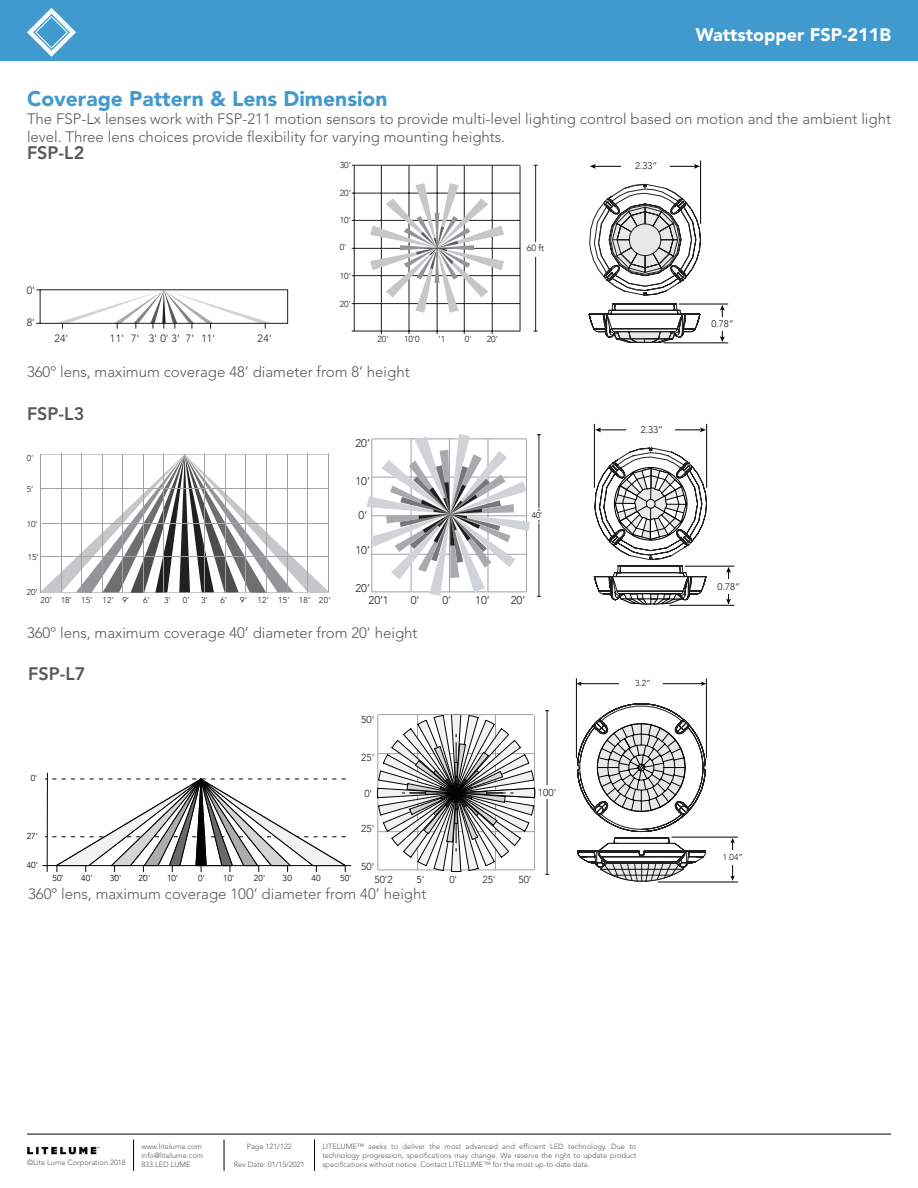
<style>
.page{position:relative;width:918px;height:1188px;background:#fff}
.page>*{position:absolute;margin:0;border:0;box-sizing:border-box;transform-origin:0 0}
.t1{font:900 21px "Avenir LT Std";color:#419acd}
.t2{font:900 18px "Avenir LT Std";color:#fff}
.t3{font:800 18px "Avenir LT Std";color:#59595c}
.t4{font:300 15px/18px "Avenir LT Std";color:#59595c}
.t5{font:300 11.25px "Avenir";color:#211f1f}
.t6{font:300 10.5px "Avenir";letter-spacing:.02em;color:#211c1f}
.t7{font:300 10.05px "Avenir";color:#211f1f}
.t8{font:300 9.75px "Avenir";color:#211c1f}
.t9{font:300 9.6px "Avenir";color:#211c1f}
.t10{font:300 9.15px "Avenir";color:#211f1f}
.t11{font:300 8.7px "Avenir";color:#211c1f}
.t12{font:300 8.55px "Avenir";color:#030303}
.t13{font:300 8.55px "Avenir";color:#211c1f}
.t14{font:300 8.4px "Avenir";letter-spacing:.035em;color:#211f1f}
.t15{font:300 8.1px "Avenir";color:#000}
.t16{font:300 7.5px/9px "Avenir LT Std";color:#59595c;text-align:justify}
</style>
<div class="page">
<div style="left:0;top:0;width:918px;height:60px;background:#419acd"></div>
<svg style="left:27px;top:8px;width:49px;height:49px"></svg>
<img style="left:27px;top:1146px;width:73px;height:9px">
<hr style="left:27px;top:1134px;width:864px;height:1px;background:#000">
<hr style="left:133px;top:1140px;width:1px;height:31px;background:#000">
<hr style="left:224px;top:1140px;width:1px;height:31px;background:#000">
<hr style="left:314px;top:1140px;width:1px;height:31px;background:#000">
<hr style="left:594px;top:166px;width:102px;height:1px;background:#030303">
<hr style="left:700px;top:160px;width:1px;height:64px;background:#030303">
<svg style="left:694px;top:164px;width:6px;height:5px"></svg>
<svg style="left:590px;top:164px;width:6px;height:5px"></svg>
<div style="left:621px;top:160px;width:48px;height:12px;background:#fff"></div>
<hr style="left:36px;top:290px;width:252px;height:1px;background:#211f1f">
<hr style="left:36px;top:323px;width:252px;height:1px;background:#211f1f">
<hr style="left:40px;top:290px;width:1px;height:33px;background:#211f1f">
<hr style="left:287px;top:290px;width:1px;height:33px;background:#211f1f">
<svg style="left:55px;top:290px;width:218px;height:39px"></svg>
<svg style="left:352px;top:166px;width:168px;height:168px"></svg>
<hr style="left:535px;top:165px;width:1px;height:166px;background:#211f1f">
<div style="left:529px;top:242px;width:16px;height:14px;background:#fff"></div>
<hr style="left:352px;top:165px;width:168px;height:1px;background:#211f1f">
<hr style="left:679px;top:304px;width:49px;height:1px;background:#030303">
<hr style="left:664px;top:343px;width:64px;height:1px;background:#030303">
<svg style="left:720px;top:305px;width:5px;height:37px"></svg>
<div style="left:700px;top:317px;width:38px;height:13px;background:#fff"></div>
<svg style="left:366px;top:434px;width:175px;height:163px"></svg>
<svg style="left:39px;top:454px;width:291px;height:139px"></svg>
<hr style="left:205px;top:454px;width:1px;height:138px;background:#a1a1a3">
<hr style="left:225px;top:454px;width:1px;height:138px;background:#a1a1a3">
<hr style="left:246px;top:454px;width:1px;height:138px;background:#a1a1a3">
<hr style="left:266px;top:454px;width:1px;height:139px;background:#a1a1a3">
<hr style="left:123px;top:454px;width:1px;height:138px;background:#a1a1a3">
<hr style="left:143px;top:454px;width:1px;height:138px;background:#a1a1a3">
<hr style="left:164px;top:454px;width:1px;height:138px;background:#a1a1a3">
<hr style="left:102px;top:454px;width:1px;height:139px;background:#a1a1a3">
<hr style="left:42px;top:524px;width:287px;height:1px;background:#a1a1a3">
<hr style="left:41px;top:557px;width:287px;height:1px;background:#a1a1a3">
<hr style="left:41px;top:489px;width:287px;height:1px;background:#a1a1a3">
<hr style="left:61px;top:454px;width:1px;height:138px;background:#a1a1a3">
<hr style="left:82px;top:454px;width:1px;height:138px;background:#a1a1a3">
<hr style="left:41px;top:454px;width:1px;height:138px;background:#a1a1a3">
<hr style="left:307px;top:454px;width:1px;height:138px;background:#a1a1a3">
<hr style="left:328px;top:454px;width:1px;height:138px;background:#a1a1a3">
<hr style="left:287px;top:454px;width:1px;height:138px;background:#a1a1a3">
<hr style="left:685px;top:566px;width:49px;height:1px;background:#030303">
<hr style="left:669px;top:605px;width:65px;height:1px;background:#030303">
<svg style="left:726px;top:567px;width:5px;height:38px"></svg>
<div style="left:706px;top:579px;width:39px;height:15px;background:#fff"></div>
<hr style="left:672px;top:837px;width:66px;height:1px;background:#030303">
<hr style="left:732px;top:842px;width:1px;height:35px;background:#030303">
<hr style="left:658px;top:882px;width:80px;height:1px;background:#030303">
<svg style="left:730px;top:876px;width:5px;height:5px"></svg>
<svg style="left:730px;top:838px;width:5px;height:5px"></svg>
<div style="left:713px;top:850px;width:34px;height:15px;background:#fff"></div>
<svg style="left:576px;top:184px;width:131px;height:699px"></svg>
<hr style="left:47px;top:773px;width:1px;height:99px;background:#030303">
<svg style="left:43px;top:779px;width:308px;height:93px"></svg>
<svg style="left:377px;top:710px;width:173px;height:165px"></svg>
<p class="t2" style="left:696px;top:23px;width:197px">Wattstopper FSP-211B</p>
<h1 class="t1" style="left:27px;top:86px;width:362px">Coverage Pattern &amp; Lens Dimension</h1>
<p class="t4" style="left:27px;top:110px;width:866px">The FSP-Lx lenses work with FSP-211 motion sensors to provide multi-level lighting control based on motion and the ambient light level. Three lens choices provide flexibility for varying mounting heights.</p>
<p class="t3" style="left:27px;top:142px;width:59px">FSP-L2</p>
<p class="t11" style="left:340px;top:160px;width:13px">30'</p>
<p class="t11" style="left:340px;top:188px;width:13px">20'</p>
<p class="t11" style="left:340px;top:215px;width:13px">10'</p>
<p class="t6" style="left:27px;top:284px;width:10px">0'</p>
<p class="t6" style="left:27px;top:316px;width:10px">8'</p>
<p class="t6" style="left:55px;top:332px;width:15px">24'</p>
<p class="t6" style="left:110px;top:332px;width:107px">11' 7' 3' 0' 3' 7' 11'</p>
<p class="t6" style="left:258px;top:332px;width:16px">24'</p>
<p class="t11" style="left:340px;top:242px;width:8px">0'</p>
<p class="t11" style="left:340px;top:271px;width:13px">10'</p>
<p class="t11" style="left:340px;top:299px;width:13px">20'</p>
<p class="t11" style="left:377px;top:334px;width:13px">20'</p>
<p class="t11" style="left:404px;top:334px;width:17px">10'0</p>
<p class="t11" style="left:438px;top:334px;width:8px">'1</p>
<p class="t11" style="left:465px;top:334px;width:8px">0'</p>
<p class="t11" style="left:487px;top:334px;width:13px">20'</p>
<p class="t4" style="left:27px;top:363px;width:384px">360º lens, maximum coverage 48’ diameter from 8’ height</p>
<p class="t3" style="left:27px;top:403px;width:59px">FSP-L3</p>
<p class="t14" style="left:27px;top:453px;width:8px">0’</p>
<p class="t14" style="left:27px;top:484px;width:8px">5’</p>
<p class="t14" style="left:27px;top:519px;width:12px">10’</p>
<p class="t5" style="left:355px;top:436px;width:16px">20’</p>
<p class="t5" style="left:355px;top:474px;width:16px">10’</p>
<p class="t5" style="left:359px;top:509px;width:10px">0’</p>
<p class="t10" style="left:527px;top:243px;width:19px">60 ft</p>
<p class="t15" style="left:532px;top:511px;width:12px">40’</p>
<p class="t14" style="left:28px;top:552px;width:12px">15’</p>
<p class="t14" style="left:27px;top:587px;width:12px">20’</p>
<p class="t14" style="left:40px;top:595px;width:53px">20’ 18’ 15’</p>
<p class="t14" style="left:278px;top:595px;width:54px">15’ 18’ 20’</p>
<p class="t14" style="left:102px;top:595px;width:28px">12’ 9’</p>
<p class="t14" style="left:143px;top:595px;width:8px">6’</p>
<p class="t14" style="left:164px;top:595px;width:8px">3’</p>
<p class="t14" style="left:183px;top:595px;width:8px">0’</p>
<p class="t14" style="left:201px;top:595px;width:8px">3’</p>
<p class="t14" style="left:221px;top:595px;width:8px">6’</p>
<p class="t14" style="left:240px;top:595px;width:8px">9’</p>
<p class="t14" style="left:257px;top:595px;width:13px">12’</p>
<p class="t5" style="left:355px;top:544px;width:16px">10’</p>
<p class="t5" style="left:355px;top:582px;width:16px">20’</p>
<p class="t5" style="left:369px;top:594px;width:22px">20’1</p>
<p class="t5" style="left:411px;top:594px;width:10px">0’</p>
<p class="t5" style="left:443px;top:594px;width:10px">0’</p>
<p class="t5" style="left:475px;top:594px;width:16px">10’</p>
<p class="t5" style="left:511px;top:594px;width:16px">20’</p>
<p class="t4" style="left:27px;top:624px;width:392px">360º lens, maximum coverage 40’ diameter from 20’ height</p>
<p class="t3" style="left:28px;top:664px;width:59px">FSP-L7</p>
<p class="t12" style="left:31px;top:773px;width:8px">0'</p>
<p class="t7" style="left:361px;top:713px;width:15px">50'</p>
<p class="t7" style="left:361px;top:752px;width:15px">25'</p>
<p class="t7" style="left:364px;top:787px;width:9px">0'</p>
<p class="t7" style="left:538px;top:786px;width:20px">100'</p>
<p class="t12" style="left:27px;top:831px;width:13px">27'</p>
<p class="t12" style="left:27px;top:860px;width:13px">40'</p>
<p class="t7" style="left:361px;top:822px;width:15px">25'</p>
<p class="t7" style="left:361px;top:861px;width:15px">50'</p>
<p class="t12" style="left:53px;top:873px;width:13px">50'</p>
<p class="t12" style="left:340px;top:873px;width:13px">50'</p>
<p class="t7" style="left:375px;top:873px;width:20px">50'2</p>
<p class="t7" style="left:416px;top:873px;width:9px">5'</p>
<p class="t7" style="left:449px;top:873px;width:9px">0'</p>
<p class="t7" style="left:483px;top:873px;width:14px">25'</p>
<p class="t7" style="left:518px;top:873px;width:15px">50'</p>
<p class="t12" style="left:81px;top:873px;width:13px">40'</p>
<p class="t12" style="left:110px;top:873px;width:13px">3'0'</p>
<p class="t12" style="left:138px;top:873px;width:13px">2'0'</p>
<p class="t12" style="left:167px;top:873px;width:13px">10'</p>
<p class="t12" style="left:198px;top:873px;width:8px">0'</p>
<p class="t12" style="left:223px;top:873px;width:13px">10'</p>
<p class="t12" style="left:254px;top:873px;width:13px">20'</p>
<p class="t12" style="left:283px;top:873px;width:11px">30</p>
<p class="t12" style="left:311px;top:873px;width:11px">40</p>
<p class="t4" style="left:28px;top:884px;width:400px">360º lens, maximum coverage 100’ diameter from 40’ height</p>
<p class="t9" style="left:635px;top:160px;width:24px">2.33”</p>
<p class="t8" style="left:641px;top:424px;width:24px">2.33”</p>
<p class="t9" style="left:711px;top:318px;width:24px">0.78”</p>
<p class="t13" style="left:635px;top:678px;width:17px">3.2”</p>
<p class="t8" style="left:718px;top:580px;width:24px">0.78”</p>
<p class="t13" style="left:723px;top:852px;width:22px">1.04”</p>
<p class="t16" style="left:141px;top:1142px;width:63px;text-align:left">www.litelume.com info@litelume.com<br>833.LED.LUME</p>
<p class="t16" style="left:247px;top:1142px;width:47px">Page 121/122</p>
<p class="t16" style="left:27px;top:1158px;width:100px">©Lite Lume Corporation 2018</p>
<p class="t16" style="left:234px;top:1160px;width:72px">Rev Date: 01/15/2021</p>
<p class="t16" style="left:322px;top:1142px;width:316px">LITELUME™ seeks to deliver the most advanced and efficient LED technology. Due to technology progression, specifications may change. We reserve the right to update product specifications without notice. Contact LITELUME™ for the most up-to-date data.</p>
</div>
